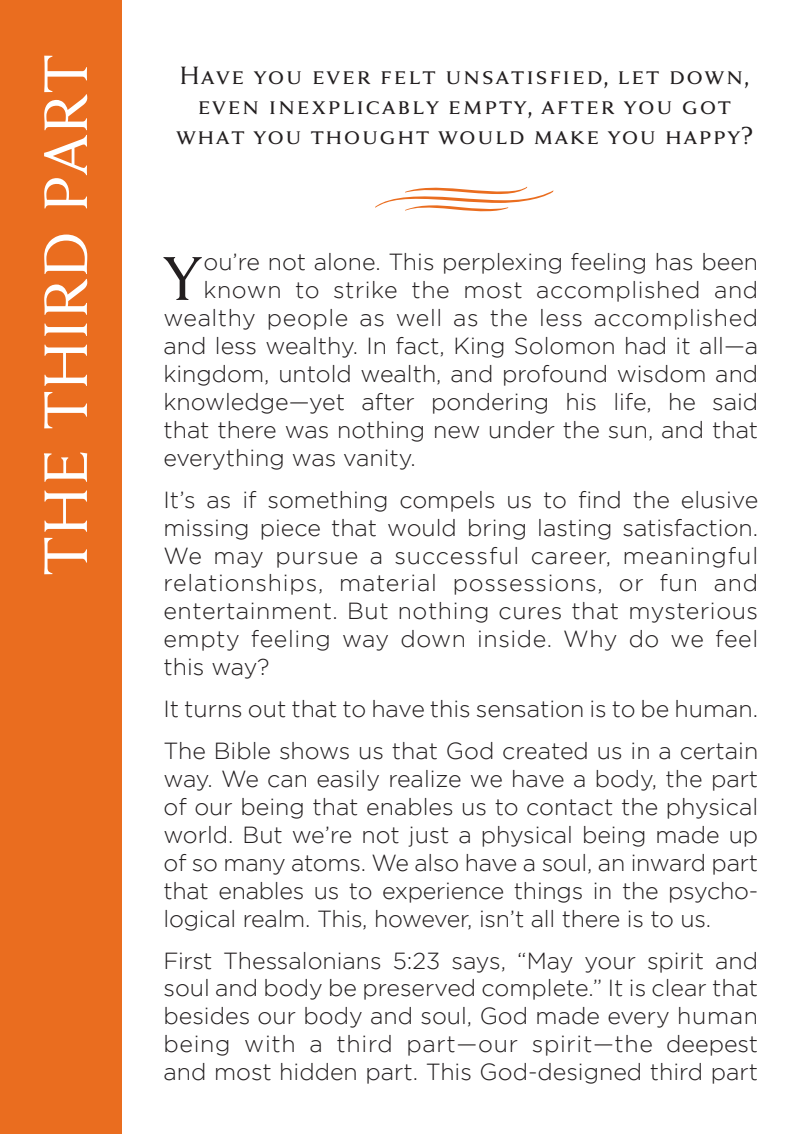
<style>
.page{position:relative;width:810px;height:1134px;background:#fff}
.page>*{position:absolute;margin:0;border:0;box-sizing:border-box;transform-origin:0 0}
.t1{font:66.6px "Anziano Small Caps";color:#231f20}
.t2{font:66px "Anziano Small Caps";color:#fff}
.t3{font:27px/30px "Anziano Small Caps";color:#231f20;text-align:center}
.t4{font:300 23.4px/27.9px "Gotham";color:#231f20;text-align:justify}
.t5{font:300 23.4px "Gotham";letter-spacing:.025em;color:#231f20}
</style>
<div class="page">
<div style="left:0;top:0;width:122px;height:1134px;background:#ea6d1f"></div>
<svg style="left:375px;top:187px;width:179px;height:25px"></svg>
<p class="t2" style="left:31px;top:576px;width:523px;rotate:-90deg">THE THIRD PART</p>
<p class="t3" style="left:175px;top:61px;width:580px">Have you ever felt unsatisfied, let down, even inexplicably empty, after you got what you thought would make you happy?</p>
<p class="t1" style="left:164px;top:244px;width:40px">Y</p>
<p class="t4" style="left:203px;top:248px;width:556px">ou’re not alone. This perplexing feeling has been</p>
<p class="t5" style="left:203px;top:277px;width:556px">known to strike the most accomplished and</p>
<p class="t5" style="left:163px;top:305px;width:596px">wealthy people as well as the less accomplished</p>
<p class="t4" style="left:163px;top:332px;width:596px">and less wealthy. In fact, King Solomon had it all—a</p>
<p class="t4" style="left:163px;top:360px;width:596px">kingdom, untold wealth, and profound wisdom and</p>
<p class="t4" style="left:163px;top:387px;width:596px">knowledge—yet after pondering his life, he said</p>
<p class="t4" style="left:163px;top:415px;width:596px">that there was nothing new under the sun, and that</p>
<p class="t4" style="left:163px;top:443px;width:254px">everything was vanity.</p>
<p class="t4" style="left:163px;top:485px;width:596px">It’s as if something compels us to find the elusive missing piece that would bring lasting satisfaction.<br>We may pursue a successful career, meaningful relationships, material possessions, or fun and entertainment. But nothing cures that mysterious empty feeling way down inside. Why do we feel this way?</p>
<p class="t4" style="left:163px;top:695px;width:596px">It turns out that to have this sensation is to be human.</p>
<p class="t4" style="left:163px;top:737px;width:596px">The Bible shows us that God created us in a certain way. We can easily realize we have a body, the part of our being that enables us to contact the physical world. But we’re not just a physical being made up of so many atoms. We also have a soul, an inward part that enables us to experience things in the psycho&shy;logical realm. This, however, isn’t all there is to us.</p>
<p class="t4" style="left:163px;top:946px;width:596px">First Thessalonians 5:23 says, “May your spirit and soul and body be preserved complete.” It is clear that besides our body and soul, God made every human being with a third part—our spirit—the deepest and most hidden part. This God-designed third part</p>
</div>
